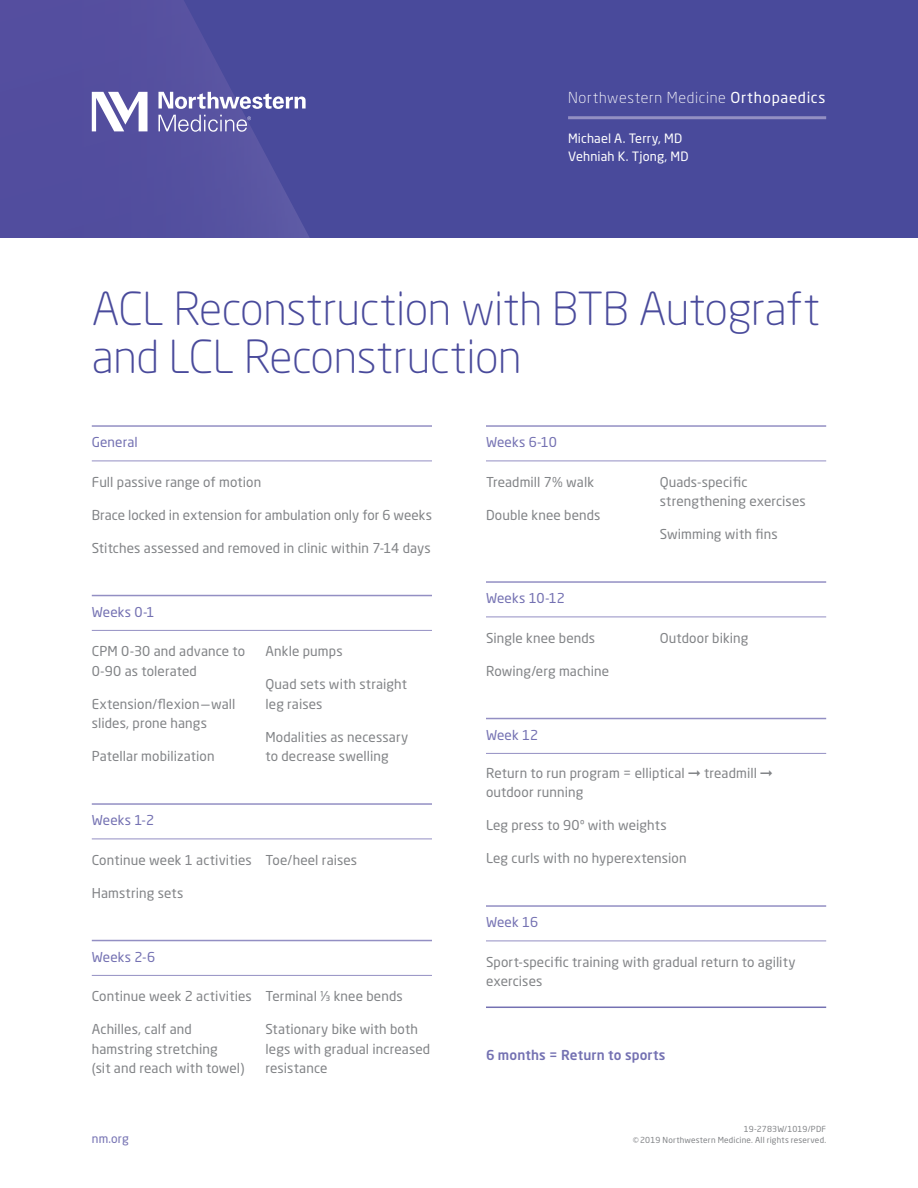
<style>
.page{position:relative;width:918px;height:1188px;background:#fff}
.page>*{position:absolute;margin:0;border:0;box-sizing:border-box;transform-origin:0 0}
.t1{font:300 45px/48px "Neo Sans Pro";letter-spacing:-.01em;color:#494a9b}
.t2{font:300 15px "Neo Sans Pro";letter-spacing:.045em;color:#fff}
.t3{font:13.5px/19.5px "Neo Sans Pro";letter-spacing:.005em;color:#828487}
.t4{font:13.5px "Neo Sans Pro";letter-spacing:.005em;color:#7471b2}
.t5{font:500 13.5px "Neo Sans Pro";letter-spacing:.015em;color:#7471b2}
.t6{font:12.75px/18px "Neo Sans Pro";letter-spacing:.01em;color:#fff}
.t7{font:12px "Neo Sans Pro";color:#7471b2}
.t8{font:8.25px/10.5px "Neo Sans Pro";letter-spacing:.02em;color:#828487;text-align:right}
.s1{font-weight:400}
</style>
<div class="page">
<div style="left:0;top:0;width:918px;height:238px;background:#494a9b"></div>
<svg style="left:0;top:0;width:310px;height:238px"></svg>
<hr style="left:92px;top:425px;width:340px;height:2px;background:#938fc3">
<hr style="left:92px;top:461px;width:340px;height:1px;background:#938fc3">
<hr style="left:92px;top:595px;width:340px;height:1px;background:#938fc3">
<hr style="left:92px;top:630px;width:340px;height:1px;background:#938fc3">
<hr style="left:92px;top:803px;width:340px;height:2px;background:#938fc3">
<hr style="left:92px;top:839px;width:340px;height:1px;background:#938fc3">
<hr style="left:92px;top:940px;width:340px;height:1px;background:#938fc3">
<hr style="left:92px;top:975px;width:340px;height:1px;background:#938fc3">
<hr style="left:486px;top:425px;width:340px;height:2px;background:#938fc3">
<hr style="left:486px;top:461px;width:340px;height:1px;background:#938fc3">
<hr style="left:486px;top:581px;width:340px;height:2px;background:#938fc3">
<hr style="left:486px;top:617px;width:340px;height:1px;background:#938fc3">
<hr style="left:486px;top:718px;width:340px;height:1px;background:#938fc3">
<hr style="left:486px;top:753px;width:340px;height:1px;background:#938fc3">
<hr style="left:486px;top:905px;width:340px;height:2px;background:#938fc3">
<hr style="left:486px;top:941px;width:340px;height:1px;background:#938fc3">
<hr style="left:486px;top:1007px;width:340px;height:1px;background:#7471b2">
<hr style="left:568px;top:116px;width:258px;height:3px;background:#938fc3">
<svg style="left:159px;top:92px;width:147px;height:17px"></svg>
<svg style="left:92px;top:92px;width:56px;height:39px"></svg>
<svg style="left:159px;top:115px;width:92px;height:17px"></svg>
<p class="t2" style="left:568px;top:89px;width:259px">Northwestern Medicine <span class="s1">Orthopaedics</span></p>
<p class="t6" style="left:568px;top:129px;width:122px">Michael A. Terry, MD<br>Vehniah K. Tjong, MD</p>
<h1 class="t1" style="left:92px;top:285px;width:730px">ACL Reconstruction with BTB Autograft and LCL Reconstruction</h1>
<p class="t4" style="left:92px;top:434px;width:48px">General</p>
<p class="t3" style="left:92px;top:472px;width:171px">Full passive range of motion</p>
<p class="t3" style="left:92px;top:505px;width:342px">Brace locked in extension for ambulation only for 6 weeks</p>
<p class="t3" style="left:92px;top:538px;width:340px">Stitches assessed and removed in clinic within 7-14 days</p>
<p class="t4" style="left:92px;top:603px;width:65px">Weeks 0-1</p>
<p class="t3" style="left:92px;top:641px;width:155px">CPM 0-30 and advance to<br>0-90 as tolerated</p>
<p class="t3" style="left:92px;top:694px;width:145px">Extension/flexion—wall slides, prone hangs</p>
<p class="t3" style="left:92px;top:746px;width:124px">Patellar mobilization</p>
<p class="t3" style="left:266px;top:641px;width:79px">Ankle pumps</p>
<p class="t3" style="left:266px;top:674px;width:143px">Quad sets with straight leg raises</p>
<p class="t3" style="left:266px;top:727px;width:144px">Modalities as necessary to decrease swelling</p>
<p class="t4" style="left:92px;top:812px;width:64px">Weeks 1-2</p>
<p class="t3" style="left:92px;top:850px;width:162px">Continue week 1 activities</p>
<p class="t3" style="left:92px;top:883px;width:93px">Hamstring sets</p>
<p class="t3" style="left:266px;top:850px;width:93px">Toe/heel raises</p>
<p class="t4" style="left:92px;top:948px;width:65px">Weeks 2-6</p>
<p class="t3" style="left:92px;top:986px;width:162px">Continue week 2 activities</p>
<p class="t3" style="left:92px;top:1019px;width:154px">Achilles, calf and hamstring stretching<br>(sit and reach with towel)</p>
<p class="t3" style="left:266px;top:986px;width:139px">Terminal 1/3 knee bends</p>
<p class="t3" style="left:266px;top:1019px;width:166px">Stationary bike with both legs with gradual increased resistance</p>
<p class="t4" style="left:486px;top:434px;width:72px">Weeks 6-10</p>
<p class="t3" style="left:486px;top:472px;width:110px">Treadmill 7% walk</p>
<p class="t3" style="left:486px;top:505px;width:116px">Double knee bends</p>
<p class="t4" style="left:486px;top:590px;width:80px">Weeks 10-12</p>
<p class="t3" style="left:486px;top:628px;width:111px">Single knee bends</p>
<p class="t3" style="left:486px;top:661px;width:125px">Rowing/erg machine</p>
<p class="t3" style="left:660px;top:472px;width:148px">Quads-specific strengthening exercises</p>
<p class="t3" style="left:660px;top:524px;width:120px">Swimming with fins</p>
<p class="t3" style="left:660px;top:628px;width:90px">Outdoor biking</p>
<p class="t4" style="left:486px;top:726px;width:54px">Week 12</p>
<p class="t3" style="left:486px;top:763px;width:288px">Return to run program = elliptical ➞ treadmill ➞ outdoor running</p>
<p class="t3" style="left:486px;top:815px;width:182px">Leg press to 90º with weights</p>
<p class="t3" style="left:486px;top:848px;width:202px">Leg curls with no hyperextension</p>
<p class="t4" style="left:486px;top:914px;width:54px">Week 16</p>
<p class="t3" style="left:486px;top:952px;width:311px">Sport-specific training with gradual return to agility exercises</p>
<p class="t5" style="left:486px;top:1046px;width:181px">6 months = Return to sports</p>
<p class="t7" style="left:92px;top:1131px;width:39px">nm.org</p>
<p class="t8" style="left:633px;top:1124px;width:195px">19-2783W/1019/PDF<br>©2019 Northwestern Medicine. All rights reserved.</p>
</div>
